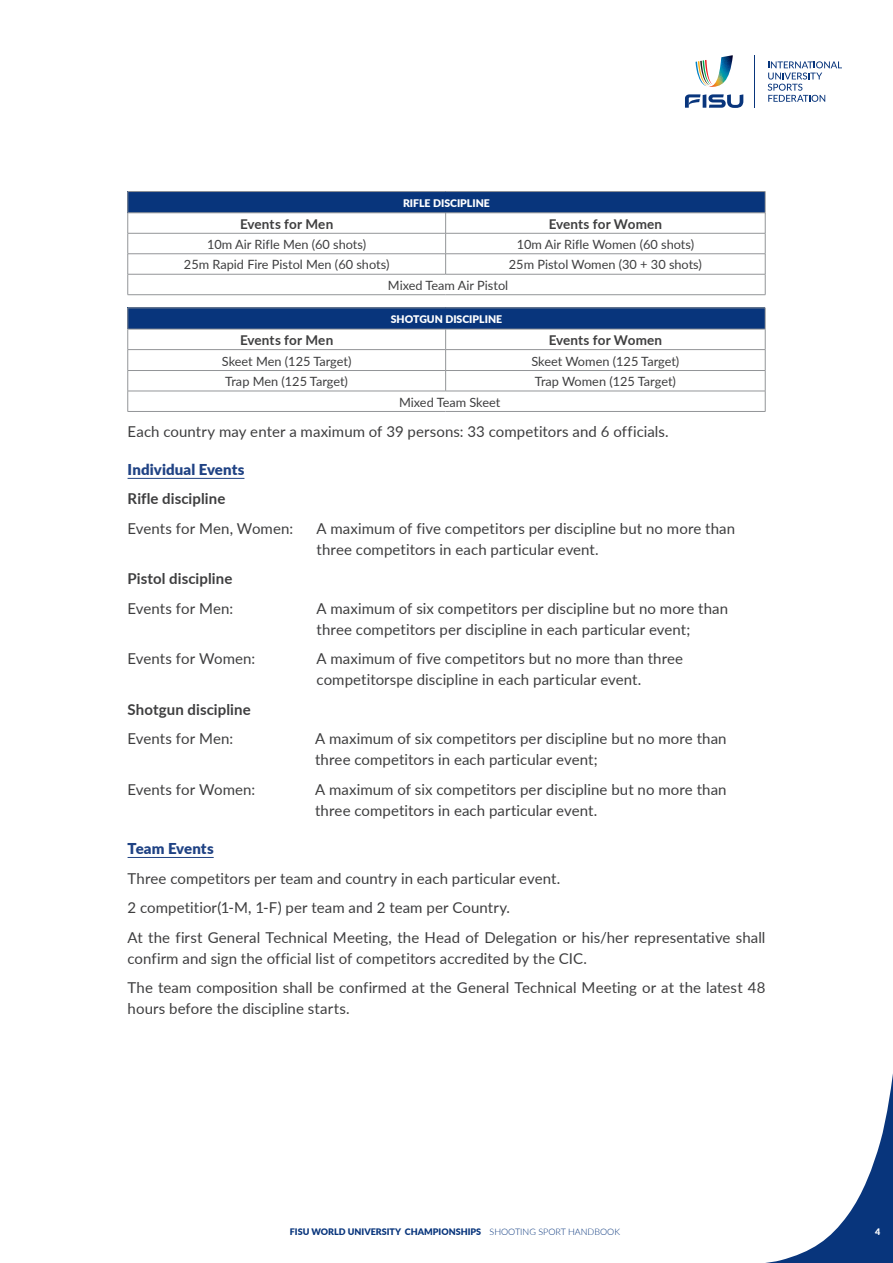
<style>
.page{position:relative;width:893px;height:1263px;background:#fff}
.page>*{position:absolute;margin:0;border:0;box-sizing:border-box;transform-origin:0 0}
.Text{font:15px/21px "Lato";letter-spacing:.005em;color:#3e3e3f}
.Text-2{font:700 15px "Lato";letter-spacing:.005em;color:#3e3e3f}
.Bolded_Text{font:900 15px "Lato";letter-spacing:.005em;color:#1f4284}
.Table_Text{font:700 13.5px "Lato";letter-spacing:.01em;color:#3e3e3f}
.Table_Title_Cell{font:12.75px "Lato";color:#3e3e3f}
.Table_Head_Cell{font:900 10.5px "Lato";color:#fff}
.t1{font:900 9px "Lato";color:#08357c}
.t2{font:900 9px "Lato";color:#fff}
.s1{font-weight:300}
</style>
<div class="page">
<svg style="left:765px;top:1074px;width:128px;height:189px"></svg>
<hr style="left:754px;top:55px;width:1px;height:53px;background:#08357c">
<svg style="left:768px;top:61px;width:74px;height:41px"></svg>
<svg style="left:685px;top:94px;width:58px;height:14px"></svg>
<svg style="left:695px;top:55px;width:38px;height:32px"></svg>
<hr style="left:128px;top:478px;width:116px;height:1px;background:#1f4284">
<hr style="left:128px;top:857px;width:86px;height:1px;background:#1f4284">
<div style="left:128px;top:192px;width:637px;height:21px;background:#08357c"></div>
<svg style="left:128px;top:214px;width:637px;height:80px"></svg>
<hr style="left:128px;top:294px;width:318px;height:1px;background:#939598">
<hr style="left:446px;top:294px;width:319px;height:1px;background:#939598">
<svg style="left:445px;top:214px;width:1px;height:60px"></svg>
<hr style="left:128px;top:253px;width:318px;height:1px;background:#939598">
<hr style="left:446px;top:253px;width:319px;height:1px;background:#939598">
<hr style="left:128px;top:274px;width:318px;height:1px;background:#939598">
<hr style="left:446px;top:274px;width:319px;height:1px;background:#939598">
<hr style="left:128px;top:191px;width:318px;height:1px;background:#939598">
<hr style="left:446px;top:191px;width:319px;height:1px;background:#939598">
<hr style="left:128px;top:213px;width:318px;height:1px;background:#939598">
<svg style="left:127px;top:192px;width:1px;height:102px"></svg>
<hr style="left:446px;top:213px;width:319px;height:1px;background:#939598">
<svg style="left:765px;top:192px;width:1px;height:102px"></svg>
<hr style="left:128px;top:233px;width:318px;height:1px;background:#939598">
<hr style="left:446px;top:233px;width:319px;height:1px;background:#939598">
<div style="left:128px;top:308px;width:637px;height:21px;background:#08357c"></div>
<svg style="left:128px;top:330px;width:637px;height:81px"></svg>
<hr style="left:128px;top:329px;width:318px;height:1px;background:#939598">
<hr style="left:128px;top:308px;width:318px;height:1px;background:#939598">
<hr style="left:446px;top:308px;width:319px;height:1px;background:#939598">
<hr style="left:128px;top:411px;width:318px;height:1px;background:#939598">
<hr style="left:446px;top:411px;width:319px;height:1px;background:#939598">
<hr style="left:446px;top:329px;width:319px;height:1px;background:#939598">
<svg style="left:445px;top:329px;width:1px;height:62px"></svg>
<hr style="left:128px;top:349px;width:318px;height:1px;background:#939598">
<hr style="left:446px;top:349px;width:319px;height:1px;background:#939598">
<hr style="left:128px;top:370px;width:318px;height:1px;background:#939598">
<svg style="left:127px;top:308px;width:1px;height:103px"></svg>
<hr style="left:446px;top:370px;width:319px;height:1px;background:#939598">
<svg style="left:765px;top:308px;width:1px;height:103px"></svg>
<hr style="left:128px;top:391px;width:318px;height:1px;background:#939598">
<hr style="left:446px;top:391px;width:319px;height:1px;background:#939598">
<p class="Table_Head_Cell" style="left:403px;top:195px;width:88px">RIFLE DISCIPLINE</p>
<p class="Table_Text" style="left:240px;top:214px;width:95px">Events for Men</p>
<p class="Table_Text" style="left:549px;top:214px;width:115px">Events for Women</p>
<p class="Table_Title_Cell" style="left:207px;top:235px;width:161px">10m Air Rifle Men (60 shots)</p>
<p class="Table_Title_Cell" style="left:517px;top:235px;width:179px">10m Air Rifle Women (60 shots)</p>
<p class="Table_Title_Cell" style="left:184px;top:256px;width:207px">25m Rapid Fire Pistol Men (60 shots)</p>
<p class="Table_Title_Cell" style="left:509px;top:256px;width:195px">25m Pistol Women (30 + 30 shots)</p>
<p class="Table_Title_Cell" style="left:388px;top:276px;width:122px">Mixed Team Air Pistol</p>
<p class="Table_Head_Cell" style="left:391px;top:311px;width:113px">SHOTGUN DISCIPLINE</p>
<p class="Table_Text" style="left:240px;top:330px;width:95px">Events for Men</p>
<p class="Table_Text" style="left:549px;top:330px;width:115px">Events for Women</p>
<p class="Table_Title_Cell" style="left:222px;top:352px;width:131px">Skeet Men (125 Target)</p>
<p class="Table_Title_Cell" style="left:531px;top:352px;width:149px">Skeet Women (125 Target)</p>
<p class="Table_Title_Cell" style="left:225px;top:372px;width:124px">Trap Men (125 Target)</p>
<p class="Table_Title_Cell" style="left:535px;top:372px;width:143px">Trap Women (125 Target)</p>
<p class="Table_Title_Cell" style="left:399px;top:393px;width:103px">Mixed Team Skeet</p>
<p class="Text" style="left:128px;top:420px;width:543px">Each country may enter a maximum of 39 persons: 33 competitors and 6 officials.</p>
<p class="Bolded_Text" style="left:128px;top:458px;width:118px">Individual Events</p>
<p class="Text-2" style="left:128px;top:488px;width:99px">Rifle discipline</p>
<p class="Text" style="left:128px;top:517px;width:167px">Events for Men, Women:</p>
<p class="Text" style="left:317px;top:517px;width:420px">A maximum of five competitors per discipline but no more than three competitors in each particular event.</p>
<p class="Text-2" style="left:128px;top:568px;width:106px">Pistol discipline</p>
<p class="Text" style="left:128px;top:597px;width:107px">Events for Men:</p>
<p class="Text" style="left:317px;top:597px;width:413px">A maximum of six competitors per discipline but no more than three competitors per discipline in each particular event;</p>
<p class="Text" style="left:128px;top:648px;width:129px">Events for Women:</p>
<p class="Text" style="left:317px;top:648px;width:368px">A maximum of five competitors but no more than three competitorspe discipline in each particular event.</p>
<p class="Text-2" style="left:128px;top:698px;width:125px">Shotgun discipline</p>
<p class="Text" style="left:128px;top:728px;width:107px">Events for Men:</p>
<p class="Text" style="left:315px;top:728px;width:413px">A maximum of six competitors per discipline but no more than three competitors in each particular event;</p>
<p class="Text" style="left:128px;top:778px;width:129px">Events for Women:</p>
<p class="Text" style="left:315px;top:778px;width:413px">A maximum of six competitors per discipline but no more than three competitors in each particular event.</p>
<p class="Bolded_Text" style="left:128px;top:837px;width:88px">Team Events</p>
<p class="Text" style="left:128px;top:867px;width:434px">Three competitors per team and country in each particular event.</p>
<p class="Text" style="left:128px;top:896px;width:384px">2 competitior(1-M, 1-F) per team and 2 team per Country.</p>
<p class="Text" style="left:128px;top:926px;width:639px">At the first General Technical Meeting, the Head of Delegation or his/her representative shall confirm and sign the official list of competitors accredited by the CIC.</p>
<p class="Text" style="left:128px;top:976px;width:639px">The team composition shall be confirmed at the General Technical Meeting or at the latest 48 hours before the discipline starts.</p>
<p class="t1" style="left:290px;top:1224px;width:332px">FISU WORLD UNIVERSITY CHAMPIONSHIPS <span class="s1">SHOOTING SPORT HANDBOOK</span></p>
<p class="t2" style="left:875px;top:1224px;width:7px">4</p>
</div>
